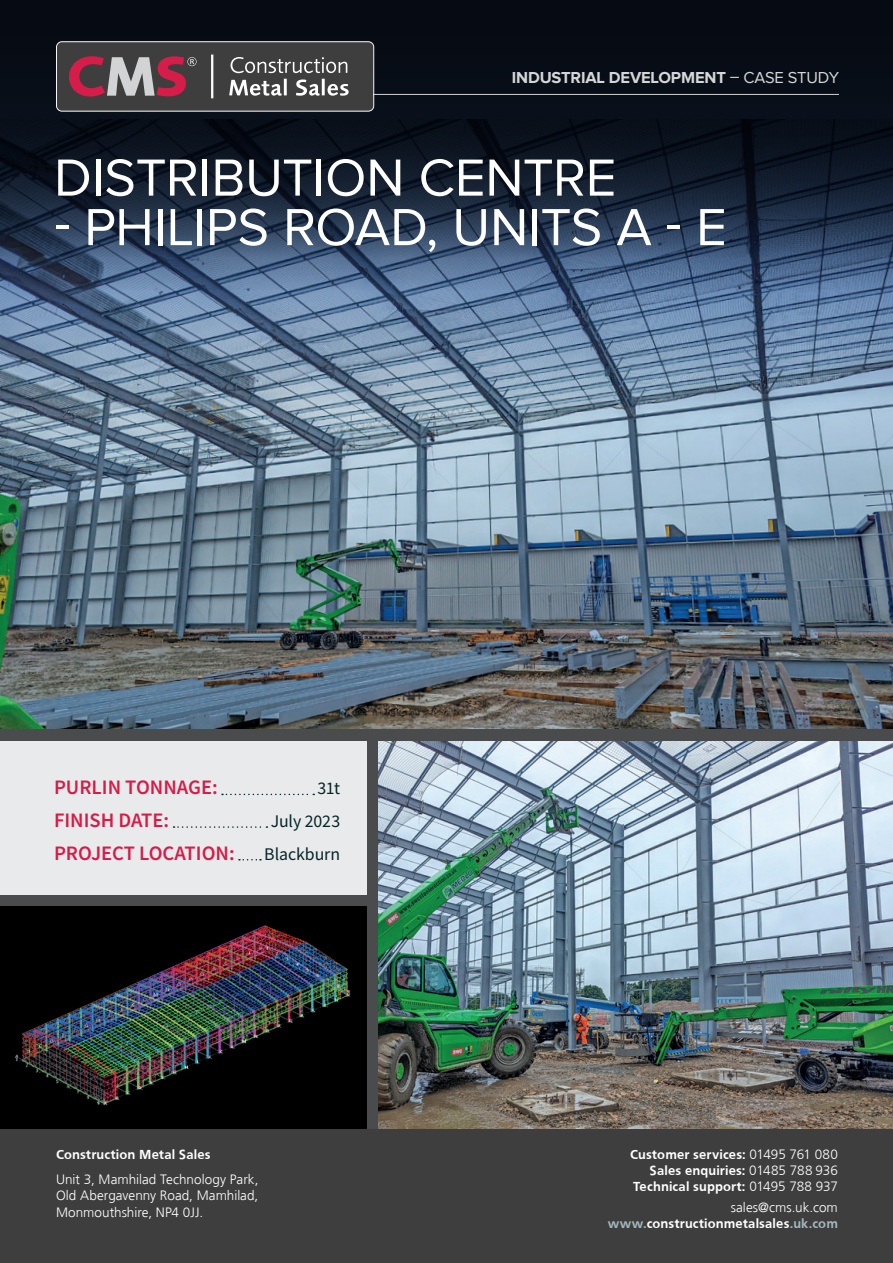
<style>
.page{position:relative;width:893px;height:1263px;background:#fff}
.page>*{position:absolute;margin:0;border:0;box-sizing:border-box;transform-origin:0 0}
.t1{font:54px "Proxima Nova";letter-spacing:-.005em;color:#fff}
.t2{font:600 20.55px "Source Sans Pro";color:#d61c49}
.t3{font:17.85px "Source Sans Pro";letter-spacing:-.005em;color:#052526}
.t4{font:700 16.5px "Proxima Nova";letter-spacing:-.01em;color:#d5d6d8}
.t5{font:700 13.5px/16.2px "Frutiger";letter-spacing:.01em;color:#fff;text-align:right}
.t6{font:300 13.5px/16.5px "Frutiger";color:#fff;text-align:justify}
.s1{font-weight:400}
.s2{font-weight:300}
.s3{color:#a3b7bd}
</style>
<div class="page">
<div style="left:0;top:370px;width:893px;height:784px;background:#4a4b4c"></div>
<img style="left:0;top:408px;width:893px;height:320px">
<svg style="left:0;top:290px;width:893px;height:118px;background:#6a85a2"></svg>
<svg style="left:0;top:257px;width:893px;height:33px;background:#4a6588"></svg>
<svg style="left:0;top:95px;width:893px;height:162px;background:#162233"></svg>
<div style="left:0;top:0;width:893px;height:95px;background:#060b14"></div>
<hr style="left:287px;top:94px;width:552px;height:1px;background:#d1d3d4">
<img style="left:379px;top:741px;width:514px;height:388px">
<div style="left:0;top:741px;width:366px;height:153px;background:#e9eaeb"></div>
<svg style="left:222px;top:794px;width:92px;height:1px"></svg>
<svg style="left:174px;top:826px;width:93px;height:2px"></svg>
<svg style="left:239px;top:859px;width:22px;height:1px"></svg>
<img style="left:0;top:907px;width:366px;height:222px">
<svg style="left:56px;top:41px;width:318px;height:71px;background:#5f5457"></svg>
<hr style="left:211px;top:55px;width:2px;height:43px;background:#fcfdfd">
<div style="left:0;top:1129px;width:893px;height:134px;background:#3e3e3f"></div>
<p class="t4" style="left:512px;top:70px;width:329px">INDUSTRIAL DEVELOPMENT <span class="s1">– CASE STUDY</span></p>
<h1 class="t1" style="left:54px;top:153px;width:564px">DISTRIBUTION CENTRE</h1>
<h1 class="t1" style="left:54px;top:202px;width:674px">- PHILIPS ROAD, UNITS A - E</h1>
<h2 class="t2" style="left:54px;top:774px;width:165px">PURLIN TONNAGE:</h2>
<h3 class="t3" style="left:318px;top:777px;width:24px">31t</h3>
<h2 class="t2" style="left:54px;top:807px;width:117px">FINISH DATE:</h2>
<h3 class="t3" style="left:271px;top:810px;width:71px">July 2023</h3>
<h2 class="t2" style="left:54px;top:839px;width:182px">PROJECT LOCATION:</h2>
<h3 class="t3" style="left:264px;top:842px;width:77px">Blackburn</h3>
<p class="t5" style="left:56px;top:1146px;width:156px">Construction Metal Sales</p>
<p class="t6" style="left:56px;top:1171px;width:204px">Unit 3, Mamhilad Technology Park, Old Abergavenny Road, Mamhilad, Monmouthshire, NP4 0JJ.</p>
<p class="t5" style="left:630px;top:1146px;width:209px">Customer services: <span class="s2">01495 761 080<br></span>Sales enquiries: <span class="s2">01485 788 936<br></span>Technical support: <span class="s2">01495 788 937</span></p>
<p class="t5" style="left:608px;top:1199px;width:232px"><span class="s2">sales@cms.uk.com </span><span class="s3">www.</span>constructionmetalsales<span class="s3">.uk.com</span></p>
</div>
